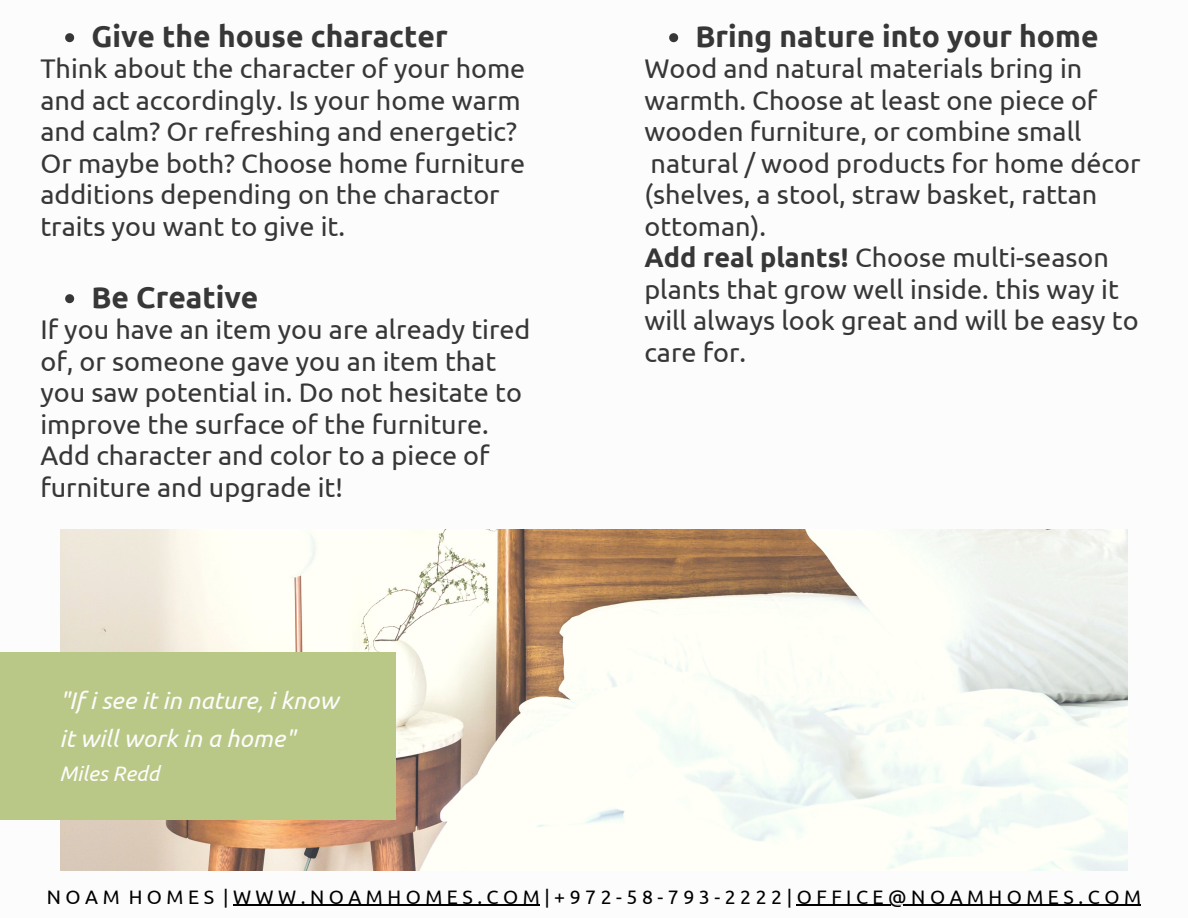
<style>
.page{position:relative;width:1188px;height:918px;background:#fff}
.page>*{position:absolute;margin:0;border:0;box-sizing:border-box;transform-origin:0 0}
.t1{font:700 30px "Ubuntu";color:#373737}
.t2{font:27px/31.5px "Ubuntu";color:#373737}
.t3{font:italic 24px "Ubuntu";color:#fcfcfc}
.t4{font:italic 21px "Ubuntu";color:#fcfcfc}
.t5{font:19.5px "Ubuntu";letter-spacing:.23em;color:#000}
.s1{font-weight:700}
</style>
<div class="page">
<img style="left:61px;top:529px;width:1066px;height:342px">
<div style="left:0;top:652px;width:395px;height:167px;background:#b9c886"></div>
<svg style="left:669px;top:33px;width:9px;height:9px"></svg>
<svg style="left:65px;top:33px;width:9px;height:9px"></svg>
<svg style="left:65px;top:294px;width:9px;height:9px"></svg>
<hr style="left:233px;top:905px;width:307px;height:1px;background:#000">
<hr style="left:797px;top:905px;width:344px;height:1px;background:#000">
<p class="t1" style="left:91px;top:19px;width:358px">Give the house character</p>
<p class="t2" style="left:40px;top:52px;width:486px">Think about the character of your home and act accordingly. Is your home warm and calm? Or refreshing and energetic?<br>Or maybe both? Choose home furniture additions depending on the charactor traits you want to give it.</p>
<p class="t1" style="left:91px;top:280px;width:169px">Be Creative</p>
<p class="t2" style="left:40px;top:313px;width:492px">If you have an item you are already tired of, or someone gave you an item that you saw potential in. Do not hesitate to improve the surface of the furniture.<br>Add character and color to a piece of furniture and upgrade it!</p>
<p class="t3" style="left:59px;top:686px;width:280px">"If i see it in nature, i know</p>
<p class="t3" style="left:59px;top:725px;width:237px">it will work in a home"</p>
<p class="t4" style="left:59px;top:761px;width:101px">Miles Redd</p>
<p class="t1" style="left:695px;top:19px;width:405px">Bring nature into your home</p>
<p class="t2" style="left:644px;top:52px;width:498px">Wood and natural materials bring in warmth. Choose at least one piece of wooden furniture, or combine small natural / wood products for home décor (shelves, a stool, straw basket, rattan ottoman).</p>
<p class="t2" style="left:644px;top:241px;width:496px"><span class="s1">Add real plants!</span> Choose multi-season plants that grow well inside. this way it will always look great and will be easy to care for.</p>
<p class="t5" style="left:47px;top:885px;width:1096px">NOAM HOMES |WWW.NOAMHOMES.COM|+972-58-793-2222|OFFICE@NOAMHOMES.COM</p>
</div>
